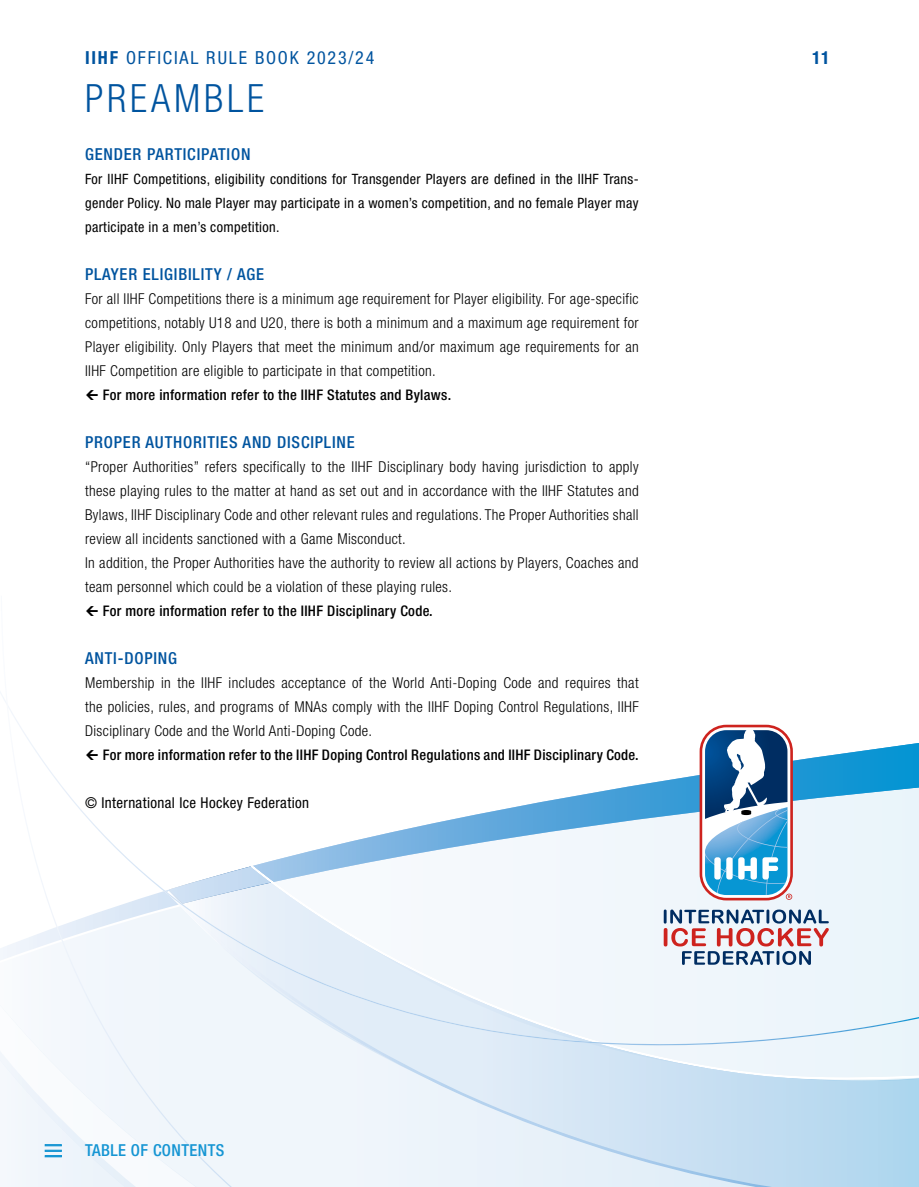
<style>
.page{position:relative;width:919px;height:1187px;background:#fff}
.page>*{position:absolute;margin:0;border:0;box-sizing:border-box;transform-origin:0 0}
.t1{font:300 condensed 39px "Helvetica Neue";letter-spacing:.1em;color:#00549f}
.t2{font:condensed 18px "Helvetica Neue";letter-spacing:.1em;color:#00549f}
.t3{font:700 condensed 18px "Helvetica Neue";color:#00549f}
.t4{font:500 condensed 16.5px "Helvetica Neue";letter-spacing:.05em;color:#00549f}
.t5{font:500 condensed 16.5px "Helvetica Neue";letter-spacing:.025em;color:#1595d3}
.t6{font:300 condensed 15px/24px "Helvetica Neue";letter-spacing:.025em;color:#000;text-align:justify}
.t7{font:condensed 15px "Helvetica Neue";letter-spacing:.025em;color:#000}
.t8{font:500 condensed 14.7px "Helvetica Neue";letter-spacing:.02em;color:#000}
.t9{font:condensed 14.25px/24px "Helvetica Neue";letter-spacing:.025em;color:#000;text-align:justify}
.s1{font-weight:700}
</style>
<div class="page">
<svg style="left:1px;top:694px;width:917px;height:492px"></svg>
<svg style="left:45px;top:1144px;width:17px;height:12px"></svg>
<svg style="left:663px;top:909px;width:165px;height:55px"></svg>
<svg style="left:699px;top:724px;width:93px;height:176px"></svg>
<svg style="left:86px;top:750px;width:12px;height:10px"></svg>
<p class="t2" style="left:85px;top:47px;width:291px"><span class="s1">IIHF</span> OFFICIAL RULE BOOK 2023/24</p>
<p class="t3" style="left:812px;top:46px;width:19px">11</p>
<h1 class="t1" style="left:85px;top:76px;width:180px">PREAMBLE</h1>
<p class="t4" style="left:85px;top:144px;width:167px">GENDER PARTICIPATION</p>
<p class="t9" style="left:85px;top:167px;width:555px">For IIHF Competitions, eligibility conditions for Transgender Players are defined in the IIHF Trans&shy;gender Policy. No male Player may participate in a women’s competition, and no female Player may participate in a men’s competition.</p>
<p class="t4" style="left:85px;top:264px;width:180px">PLAYER ELIGIBILITY / AGE</p>
<p class="t6" style="left:85px;top:286px;width:555px">For all IIHF Competitions there is a minimum age requirement for Player eligibility. For age-specific competitions, notably U18 and U20, there is both a minimum and a maximum age requirement for Player eligibility. Only Players that meet the minimum and/or maximum age requirements for an IIHF Competition are eligible to participate in that competition.</p>
<p class="t8" style="left:103px;top:386px;width:350px">For more information refer to the IIHF Statutes and Bylaws.</p>
<p class="t4" style="left:85px;top:432px;width:271px">PROPER AUTHORITIES AND DISCIPLINE</p>
<p class="t6" style="left:85px;top:454px;width:555px;text-align:left">“Proper Authorities” refers specifically to the IIHF Disciplinary body having jurisdiction to apply these playing rules to the matter at hand as set out and in accordance with the IIHF Statutes and Bylaws, IIHF Disciplinary Code and other relevant rules and regulations. The Proper Authorities shall review all incidents sanctioned with a Game Misconduct.<br>In addition, the Proper Authorities have the authority to review all actions by Players, Coaches and team personnel which could be a violation of these playing rules.</p>
<p class="t8" style="left:103px;top:602px;width:331px">For more information refer to the IIHF Disciplinary Code.</p>
<p class="t4" style="left:85px;top:648px;width:93px">ANTI-DOPING</p>
<p class="t6" style="left:85px;top:670px;width:555px">Membership in the IIHF includes acceptance of the World Anti-Doping Code and requires that the policies, rules, and programs of MNAs comply with the IIHF Doping Control Regulations, IIHF Disciplinary Code and the World Anti-Doping Code.</p>
<p class="t8" style="left:103px;top:746px;width:537px">For more information refer to the IIHF Doping Control Regulations and IIHF Disciplinary Code.</p>
<p class="t7" style="left:85px;top:794px;width:225px">© International Ice Hockey Federation</p>
<p class="t5" style="left:85px;top:1140px;width:141px">TABLE OF CONTENTS</p>
</div>
